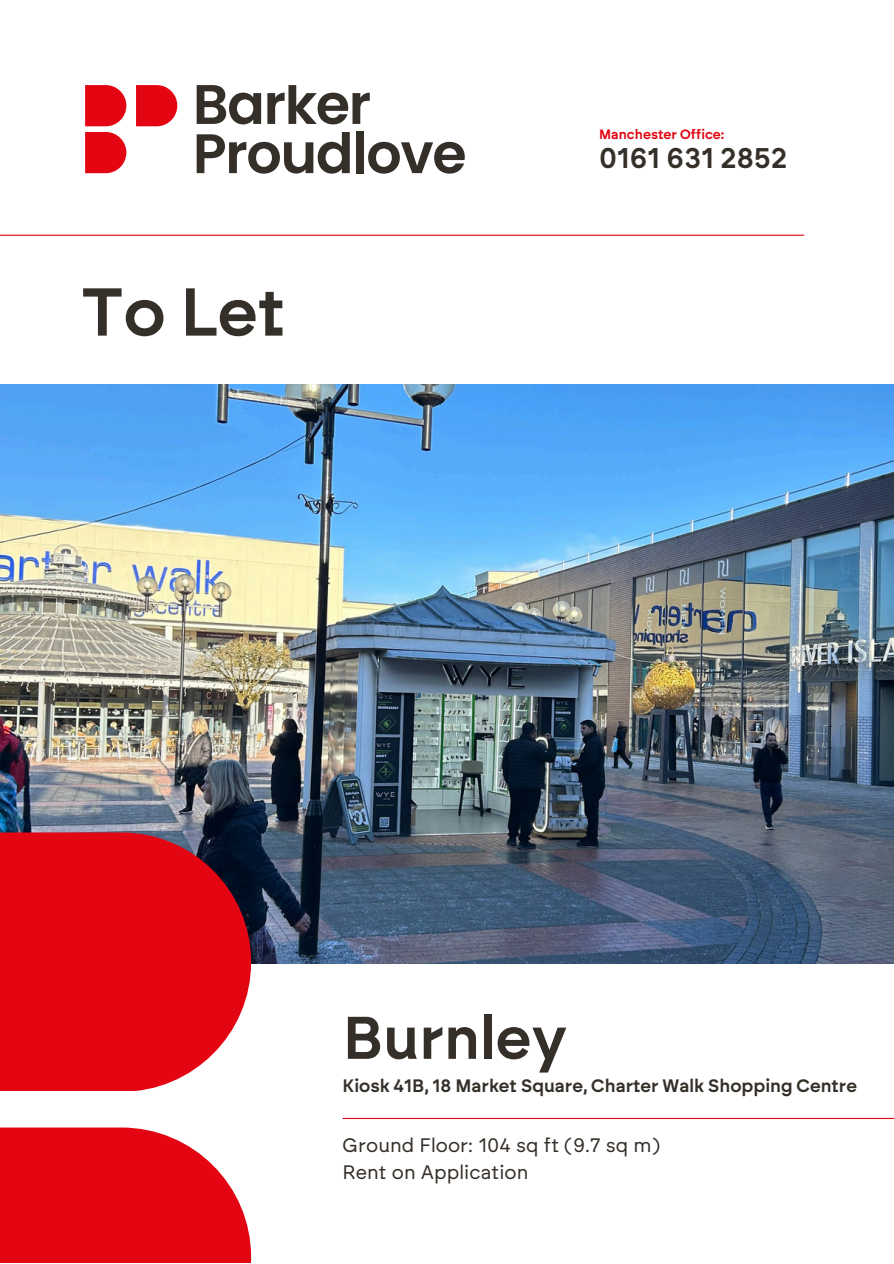
<style>
.page{position:relative;width:894px;height:1264px;background:#fff}
.page>*{position:absolute;margin:0;border:0;box-sizing:border-box;transform-origin:0 0}
.t1{font:600 67.5px "Brockmann";color:#352f29}
.t2{font:600 60px "Brockmann";color:#352f29}
.t3{font:600 28.5px "Brockmann";color:#352f29}
.t4{font:19.5px/27px "Brockmann";color:#352f29}
.t5{font:600 18px "Brockmann";color:#352f29}
.t6{font:600 13.5px "Brockmann";color:#e30512}
</style>
<div class="page">
<img style="left:0;top:385px;width:893px;height:578px">
<svg style="left:0;top:832px;width:251px;height:259px;background:#d81421"></svg>
<svg style="left:0;top:1127px;width:251px;height:136px;background:#e6202b"></svg>
<hr style="left:342px;top:1117px;width:551px;height:1px;background:#e30512">
<svg style="left:85px;top:132px;width:41px;height:41px;background:#e51e2a"></svg>
<svg style="left:85px;top:85px;width:41px;height:41px;background:#e51e2a"></svg>
<svg style="left:136px;top:85px;width:41px;height:41px;background:#e51e2a"></svg>
<svg style="left:196px;top:85px;width:65px;height:39px"></svg>
<svg style="left:267px;top:85px;width:102px;height:39px"></svg>
<svg style="left:196px;top:132px;width:153px;height:42px"></svg>
<div style="left:356px;top:132px;width:7px;height:41px;background:#352f29"></div>
<svg style="left:368px;top:142px;width:96px;height:32px"></svg>
<hr style="left:0;top:235px;width:804px;height:1px;background:#e30512">
<p class="t1" style="left:81px;top:271px;width:205px">To Let</p>
<p class="t6" style="left:599px;top:126px;width:127px">Manchester Office:</p>
<h2 class="t3" style="left:599px;top:141px;width:190px">0161 631 2852</h2>
<p class="t2" style="left:342px;top:1001px;width:226px">Burnley</p>
<h1 class="t5" style="left:342px;top:1074px;width:515px">Kiosk 41B, 18 Market Square, Charter Walk Shopping Centre</h1>
<p class="t4" style="left:342px;top:1131px;width:319px">Ground Floor: 104 sq ft (9.7 sq m)<br>Rent on Application</p>
</div>
